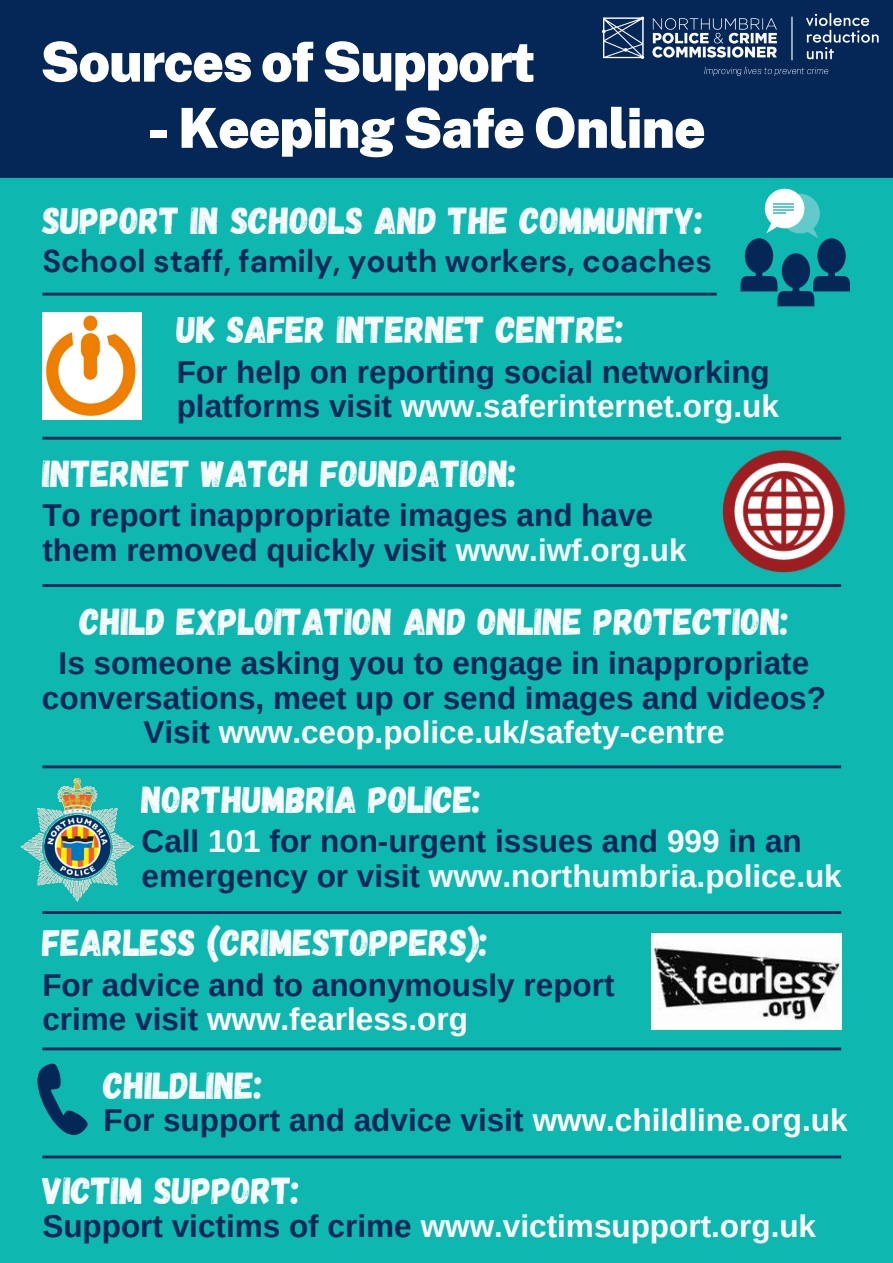
<style>
.page{position:relative;width:893px;height:1263px;background:#0eb8b0}
.page>*{position:absolute;margin:0;border:0;box-sizing:border-box;transform-origin:0 0}
.t1{font:900 55.2px "Public Sans";letter-spacing:-.02em;color:#fff}
.t2{font:37.5px "Gagalin";color:#f8fbfb}
.t3{font:700 31.5px/34.3px "Arimo";color:#042757}
.t4{font:700 31.5px "Arimo";color:#fff}
.t5{font:700 31.5px "DM Sans";color:#042757}
.s1{color:#fff}
.s2{color:#f8fbfb}
.s3{color:#042757}
</style>
<div class="page">
<div style="left:0;top:0;width:893px;height:177px;background:#042757"></div>
<img style="left:602px;top:13px;width:276px;height:63px">
<img style="left:42px;top:312px;width:99px;height:108px">
<hr style="left:42px;top:293px;width:675px;height:2px;background:#042757">
<hr style="left:42px;top:437px;width:799px;height:3px;background:#042757">
<hr style="left:42px;top:584px;width:799px;height:3px;background:#042757">
<img style="left:722px;top:450px;width:124px;height:123px">
<hr style="left:42px;top:765px;width:799px;height:3px;background:#042757">
<img style="left:20px;top:778px;width:115px;height:124px">
<hr style="left:42px;top:911px;width:799px;height:3px;background:#042757">
<img style="left:651px;top:933px;width:190px;height:97px">
<hr style="left:42px;top:1047px;width:799px;height:3px;background:#042757">
<hr style="left:42px;top:1155px;width:799px;height:3px;background:#042757">
<svg style="left:37px;top:1063px;width:51px;height:73px"></svg>
<div style="left:780px;top:194px;width:40px;height:39px;background:#62caca;border-radius:50%"></div>
<div style="left:765px;top:189px;width:39px;height:39px;background:#fff;border-radius:50%"></div>
<svg style="left:773px;top:203px;width:20px;height:1px"></svg>
<hr style="left:773px;top:206px;width:20px;height:2px;background:#62caca">
<svg style="left:773px;top:210px;width:20px;height:4px"></svg>
<svg style="left:740px;top:220px;width:110px;height:86px"></svg>
<p class="t1" style="left:40px;top:29px;width:496px">Sources of Support</p>
<p class="t1" style="left:147px;top:95px;width:560px">- Keeping Safe Online</p>
<p class="t2" style="left:42px;top:196px;width:662px">SUPPORT IN SCHOOLS AND THE COMMUNITY:</p>
<p class="t5" style="left:42px;top:240px;width:671px">School staff, family, youth workers, coaches</p>
<p class="t2" style="left:177px;top:306px;width:449px">UK SAFER INTERNET CENTRE:</p>
<p class="t3" style="left:177px;top:355px;width:604px">For help on reporting social networking platforms visit <span class="s1">www.saferinternet.org.uk</span></p>
<p class="t2" style="left:42px;top:449px;width:476px">INTERNET WATCH FOUNDATION:</p>
<p class="t3" style="left:42px;top:498px;width:646px">To report inappropriate images and have them removed quickly visit <span class="s2">www.iwf.org.uk</span></p>
<p class="t2" style="left:80px;top:597px;width:710px">CHILD EXPLOITATION AND ONLINE PROTECTION:</p>
<p class="t3" style="left:42px;top:646px;width:785px;text-align:center">Is someone asking you to engage in inappropriate conversations, meet up or send images and videos?<br>Visit <span class="s1">www.ceop.police.uk/safety-centre</span></p>
<p class="t2" style="left:142px;top:775px;width:341px">NORTHUMBRIA POLICE:</p>
<p class="t3" style="left:142px;top:824px;width:701px">Call <span class="s2">101</span> for non-urgent issues and <span class="s2">999</span> in an emergency or visit <span class="s2">www.northumbria.police.uk</span></p>
<p class="t2" style="left:42px;top:918px;width:447px">FEARLESS (CRIMESTOPPERS):</p>
<p class="t3" style="left:42px;top:967px;width:573px">For advice and to anonymously report</p>
<p class="t4" style="left:42px;top:1001px;width:427px"><span class="s3">crime visit</span> www.fearless.org</p>
<p class="t2" style="left:104px;top:1061px;width:160px">CHILDLINE:</p>
<p class="t3" style="left:104px;top:1103px;width:745px">For support and advice visit <span class="s1">www.childline.org.uk</span></p>
<p class="t2" style="left:42px;top:1166px;width:259px">VICTIM SUPPORT:</p>
<p class="t4" style="left:42px;top:1208px;width:775px"><span class="s3">Support victims of crime</span> www.victimsupport.org.uk</p>
</div>
